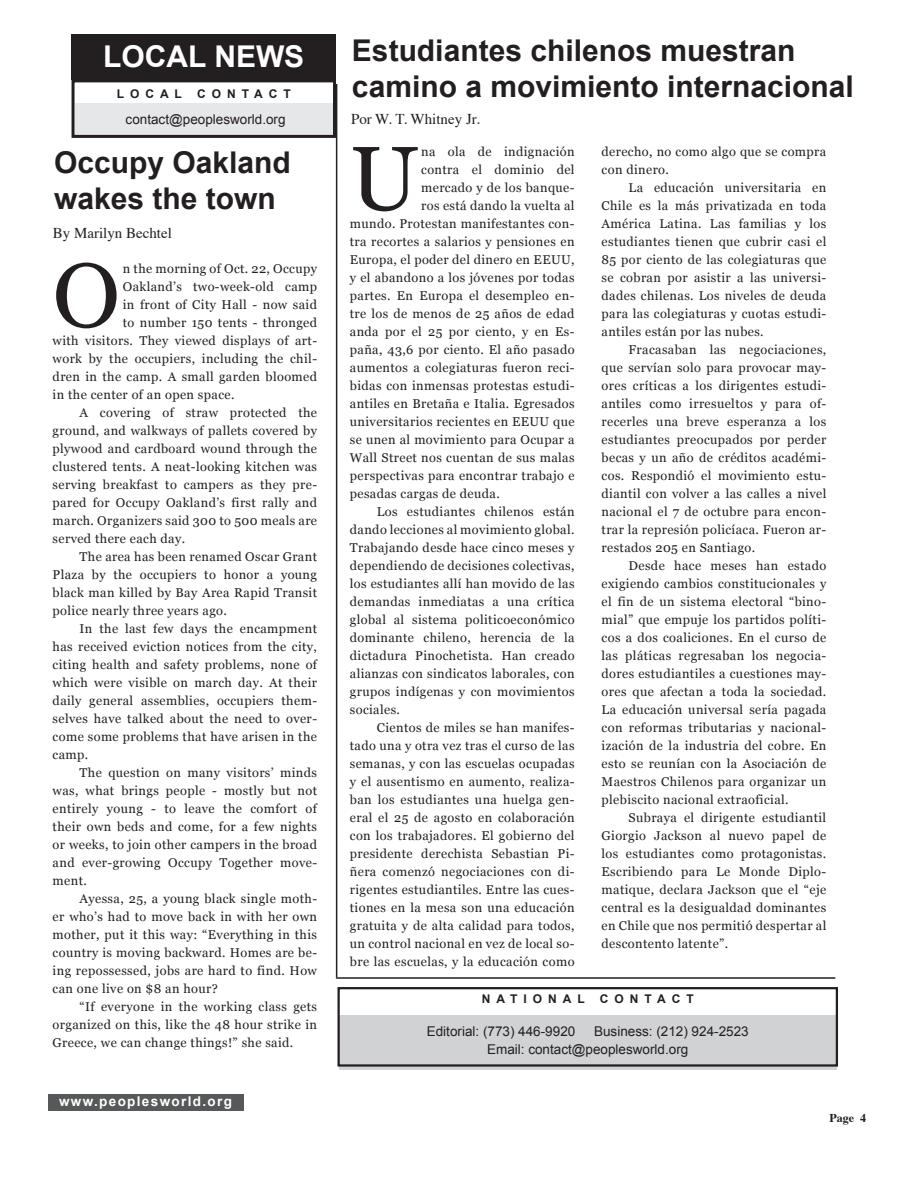
<style>
.page{position:relative;width:918px;height:1188px;background:#fff}
.page>*{position:absolute;margin:0;border:0;box-sizing:border-box;transform-origin:0 0}
.caps_paragraph{font:90.75px "Georgia";color:#231f20}
.title_arial-small{font:700 30px/36px "Arial";color:#231f20}
.t1{font:700 30px "Arial";color:#fff}
.by_line{font:15px "Times";color:#231f20}
.t2{font:13.5px/18px "Arial";color:#231f20}
.t3{font:700 13.5px "Arial";letter-spacing:.1em;color:#fff}
.body-text{font:12.75px/18px "Georgia";letter-spacing:.03em;color:#231f20;text-align:justify}
.caps_paragraph-2{font:12.75px "Georgia";letter-spacing:.03em;color:#231f20}
.quote{font:700 12px "Arial";letter-spacing:.5em;color:#231f20}
.by_line-2{font:700 12px "Times";color:#231f20}
</style>
<div class="page">
<hr style="left:336px;top:84px;width:1px;height:893px;background:#231f20">
<hr style="left:336px;top:977px;width:499px;height:2px;background:#231f20">
<div style="left:339px;top:1015px;width:498px;height:54px;background:#d1d2d4"></div>
<div style="left:338px;top:987px;width:500px;height:80px;border:2px solid #231f20"></div>
<div style="left:72px;top:35px;width:264px;height:45px;background:#231f20"></div>
<div style="left:48px;top:1094px;width:195px;height:16px;background:#57585a"></div>
<div style="left:75px;top:103px;width:257px;height:34px;background:#e6e7e9"></div>
<div style="left:72px;top:79px;width:264px;height:59px;border:3px solid #231f20"></div>
<p class="t1" style="left:103px;top:37px;width:42px">loca</p>
<p class="t1" style="left:188px;top:37px;width:71px">l news</p>
<p class="quote" style="left:117px;top:85px;width:14px">Loca</p>
<p class="quote" style="left:175px;top:85px;width:9px">l</p>
<p class="quote" style="left:197px;top:85px;width:13px">co</p>
<p class="quote" style="left:227px;top:85px;width:40px">ntac</p>
<p class="quote" style="left:284px;top:85px;width:9px">t</p>
<p class="t2" style="left:126px;top:110px;width:162px">contact@peoplesworld.org</p>
<p class="title_arial-small" style="left:54px;top:146px;width:238px">Occupy Oakland wakes the town</p>
<p class="by_line" style="left:53px;top:219px;width:121px">By Marilyn Bechtel</p>
<p class="caps_paragraph" style="left:53px;top:241px;width:69px">O</p>
<p class="caps_paragraph-2" style="left:123px;top:261px;width:196px">n the morning of Oct. 22, Occupy</p>
<p class="caps_paragraph-2" style="left:123px;top:279px;width:196px">Oakland’s two-week-old camp</p>
<p class="caps_paragraph-2" style="left:123px;top:297px;width:196px">in front of City Hall - now said</p>
<p class="caps_paragraph-2" style="left:123px;top:315px;width:196px">to number 150 tents - thronged</p>
<p class="caps_paragraph-2" style="left:53px;top:333px;width:266px">with visitors. They viewed displays of art-</p>
<p class="caps_paragraph-2" style="left:53px;top:351px;width:266px">work by the occupiers, including the chil-</p>
<p class="caps_paragraph-2" style="left:53px;top:369px;width:266px">dren in the camp. A small garden bloomed</p>
<p class="caps_paragraph-2" style="left:53px;top:387px;width:183px">in the center of an open space.</p>
<p class="body-text" style="left:53px;top:404px;width:266px;text-indent:27px">A covering of straw protected the ground, and walkways of pallets covered by plywood and cardboard wound through the clustered tents. A neat-looking kitchen was serving breakfast to campers as they pre&shy;pared for Occupy Oakland’s first rally and march. Organizers said 300 to 500 meals are served there each day.</p>
<p class="body-text" style="left:53px;top:548px;width:266px;text-indent:27px">The area has been renamed Oscar Grant Plaza by the occupiers to honor a young black man killed by Bay Area Rapid Transit police nearly three years ago.</p>
<p class="body-text" style="left:53px;top:620px;width:266px;text-indent:27px">In the last few days the encampment has received eviction notices from the city, citing health and safety problems, none of which were visible on march day. At their daily general assemblies, occupiers them&shy;selves have talked about the need to over&shy;come some problems that have arisen in the camp.</p>
<p class="body-text" style="left:53px;top:764px;width:266px;text-indent:27px">The question on many visitors’ minds was, what brings people - mostly but not entirely young - to leave the comfort of their own beds and come, for a few nights or weeks, to join other campers in the broad and ever-growing Occupy Together move&shy;ment.</p>
<p class="body-text" style="left:53px;top:890px;width:266px;text-indent:27px">Ayessa, 25, a young black single moth&shy;er who’s had to move back in with her own mother, put it this way: “Everything in this country is moving backward. Homes are be&shy;ing repossessed, jobs are hard to find. How can one live on $8 an hour?</p>
<p class="body-text" style="left:53px;top:998px;width:266px;text-indent:27px">“If everyone in the working class gets organized on this, like the 48 hour strike in Greece, we can change things!” she said.</p>
<p class="t3" style="left:59px;top:1093px;width:174px">www.peoplesworld.org</p>
<p class="title_arial-small" style="left:352px;top:33px;width:503px">Estudiantes chilenos muestran camino a movimiento internacional</p>
<p class="by_line" style="left:351px;top:105px;width:130px">Por W. T. Whitney Jr.</p>
<p class="caps_paragraph" style="left:350px;top:124px;width:70px">U</p>
<p class="caps_paragraph-2" style="left:421px;top:144px;width:155px">na ola de indignación</p>
<p class="caps_paragraph-2" style="left:421px;top:162px;width:155px">contra el dominio del</p>
<p class="caps_paragraph-2" style="left:421px;top:180px;width:155px">mercado y de los banque-</p>
<p class="caps_paragraph-2" style="left:421px;top:198px;width:155px">ros está dando la vuelta al</p>
<p class="caps_paragraph-2" style="left:350px;top:216px;width:226px">mundo. Protestan manifestantes con-</p>
<p class="caps_paragraph-2" style="left:350px;top:234px;width:226px">tra recortes a salarios y pensiones en</p>
<p class="caps_paragraph-2" style="left:350px;top:252px;width:226px">Europa, el poder del dinero en EEUU,</p>
<p class="caps_paragraph-2" style="left:350px;top:270px;width:226px">y el abandono a los jóvenes por todas</p>
<p class="caps_paragraph-2" style="left:350px;top:288px;width:226px">partes. En Europa el desempleo en-</p>
<p class="caps_paragraph-2" style="left:350px;top:306px;width:226px">tre los de menos de 25 años de edad</p>
<p class="caps_paragraph-2" style="left:350px;top:324px;width:226px">anda por el 25 por ciento, y en Es-</p>
<p class="caps_paragraph-2" style="left:350px;top:342px;width:226px">paña, 43,6 por ciento. El año pasado</p>
<p class="caps_paragraph-2" style="left:350px;top:360px;width:226px">aumentos a colegiaturas fueron reci-</p>
<p class="caps_paragraph-2" style="left:350px;top:378px;width:226px">bidas con inmensas protestas estudi-</p>
<p class="caps_paragraph-2" style="left:350px;top:396px;width:226px">antiles en Bretaña e Italia. Egresados</p>
<p class="caps_paragraph-2" style="left:350px;top:414px;width:226px">universitarios recientes en EEUU que</p>
<p class="caps_paragraph-2" style="left:350px;top:432px;width:226px">se unen al movimiento para Ocupar a</p>
<p class="caps_paragraph-2" style="left:350px;top:450px;width:226px">Wall Street nos cuentan de sus malas</p>
<p class="caps_paragraph-2" style="left:350px;top:468px;width:226px">perspectivas para encontrar trabajo e</p>
<p class="caps_paragraph-2" style="left:350px;top:486px;width:151px">pesadas cargas de deuda.</p>
<p class="body-text" style="left:350px;top:503px;width:226px;text-indent:27px">Los estudiantes chilenos están dando lecciones al movimiento global.<br>Trabajando desde hace cinco meses y dependiendo de decisiones colectivas, los estudiantes allí han movido de las demandas inmediatas a una crítica global al sistema politicoeconómico dominante chileno, herencia de la dictadura Pinochetista. Han creado alianzas con sindicatos laborales, con grupos indígenas y con movimientos sociales.</p>
<p class="body-text" style="left:350px;top:719px;width:226px;text-indent:27px">Cientos de miles se han manifes&shy;tado una y otra vez tras el curso de las semanas, y con las escuelas ocupadas y el ausentismo en aumento, realiza&shy;ban los estudiantes una huelga gen&shy;eral el 25 de agosto en colaboración con los trabajadores. El gobierno del presidente derechista Sebastian Pi&shy;ñera comenzó negociaciones con di&shy;rigentes estudiantiles. Entre las cues&shy;tiones en la mesa son una educación gratuita y de alta calidad para todos, un control nacional en vez de local so&shy;bre las escuelas, y la educación como</p>
<p class="body-text" style="left:602px;top:143px;width:226px">derecho, no como algo que se compra con dinero.</p>
<p class="body-text" style="left:602px;top:179px;width:226px;text-indent:27px">La educación universitaria en Chile es la más privatizada en toda América Latina. Las familias y los estudiantes tienen que cubrir casi el 85 por ciento de las colegiaturas que se cobran por asistir a las universi&shy;dades chilenas. Los niveles de deuda para las colegiaturas y cuotas estudi&shy;antiles están por las nubes.</p>
<p class="body-text" style="left:602px;top:341px;width:226px;text-indent:27px">Fracasaban las negociaciones, que servían solo para provocar may&shy;ores críticas a los dirigentes estudi&shy;antiles como irresueltos y para of&shy;recerles una breve esperanza a los estudiantes preocupados por perder becas y un año de créditos académi&shy;cos. Respondió el movimiento estu&shy;diantil con volver a las calles a nivel nacional el 7 de octubre para encon&shy;trar la represión policíaca. Fueron ar&shy;restados 205 en Santiago.</p>
<p class="body-text" style="left:602px;top:557px;width:226px;text-indent:27px">Desde hace meses han estado exigiendo cambios constitucionales y el fin de un sistema electoral “bino&shy;mial” que empuje los partidos políti&shy;cos a dos coaliciones. En el curso de las pláticas regresaban los negocia&shy;dores estudiantiles a cuestiones may&shy;ores que afectan a toda la sociedad.<br>La educación universal sería pagada con reformas tributarias y nacional&shy;ización de la industria del cobre. En esto se reunían con la Asociación de Maestros Chilenos para organizar un plebiscito nacional extraoficial.</p>
<p class="body-text" style="left:602px;top:809px;width:226px;text-indent:27px">Subraya el dirigente estudiantil Giorgio Jackson al nuevo papel de los estudiantes como protagonistas.<br>Escribiendo para Le Monde Diplo&shy;matique, declara Jackson que el “eje central es la desigualdad dominantes en Chile que nos permitió despertar al descontento latente”.</p>
<p class="quote" style="left:482px;top:991px;width:105px">natio na l</p>
<p class="quote" style="left:600px;top:991px;width:13px">co</p>
<p class="quote" style="left:630px;top:991px;width:40px">ntac</p>
<p class="quote" style="left:686px;top:991px;width:9px">t</p>
<p class="t2" style="left:427px;top:1022px;width:150px">Editorial: (773) 446-9920</p>
<p class="t2" style="left:487px;top:1022px;width:263px;text-indent:107px">Business: (212) 924-2523<br>Email: contact@peoplesworld.org</p>
<p class="by_line-2" style="left:829px;top:1106px;width:38px">Page 4</p>
</div>
